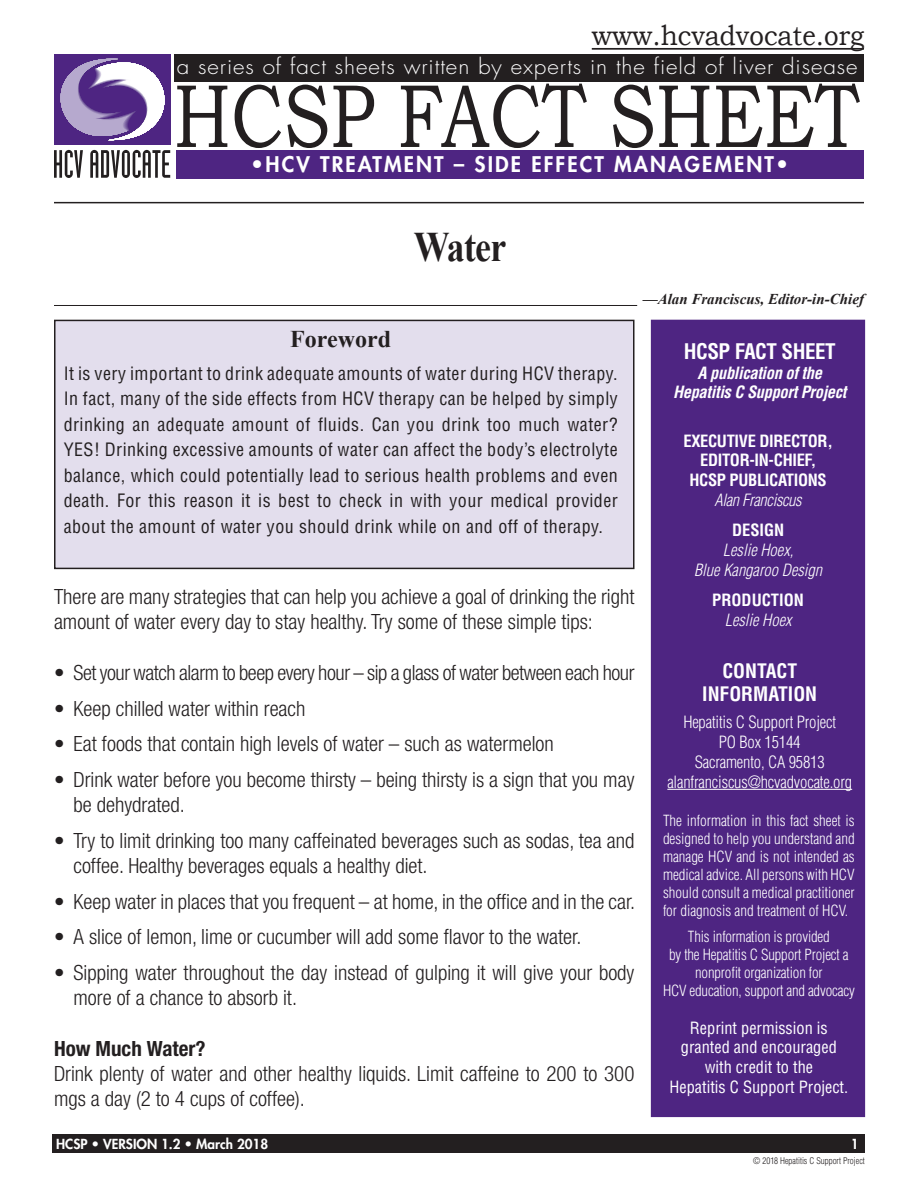
<style>
.page{position:relative;width:918px;height:1188px;background:#fff}
.page>*{position:absolute;margin:0;border:0;box-sizing:border-box;transform-origin:0 0}
.t1{font:90px "Bookman Old Style";color:#231f20;scale:.79 1}
.t2{font:700 42px "Times New Roman";letter-spacing:-.02em;color:#231f20;scale:.85 1}
.t3{font:28.5px "Bookman Old Style";color:#231f20;scale:.91 1}
.t4{font:700 24px "Times New Roman";color:#231f20}
.t5{font:300 condensed 21px/25.2px "Helvetica Neue";color:#231f20}
.t6{font:300 condensed 21px "Helvetica Neue";letter-spacing:-.02em;color:#231f20}
.t7{font:300 21px "Futura";letter-spacing:.04em;color:#fff;scale:1.07 1}
.t8{font:800 21px "Futura";letter-spacing:.1em;color:#fff}
.t9{font:700 condensed 21px "Helvetica";letter-spacing:-.02em;color:#fff}
.t10{font:700 condensed 21px "Helvetica Neue";color:#231f20}
.t11{font:700 condensed 19.5px "Helvetica";color:#fff}
.t12{font:condensed 18px/25.5px "Helvetica";letter-spacing:.025em;color:#231f20;text-align:justify}
.t13{font:300 condensed 16.5px "Helvetica";letter-spacing:-.01em;color:#fff}
.t14{font:condensed 16.5px "Helvetica";color:#fff}
.t15{font:700 condensed 16.5px "Helvetica";letter-spacing:-.02em;color:#fff}
.t16{font:italic 700 condensed 16.5px "Helvetica";letter-spacing:-.02em;color:#fff}
.t17{font:italic 300 condensed 16.5px "Helvetica";color:#fff}
.t18{font:italic 300 condensed 16.5px "Helvetica";letter-spacing:-.02em;color:#fff}
.t19{font:700 condensed 16.5px "Helvetica";color:#fff}
.t20{font:300 condensed 15px/18px "Helvetica";letter-spacing:-.01em;color:#fff;text-align:justify}
.t21{font:italic 700 15px "Times New Roman";color:#231f20}
.t22{font:800 13.5px "Futura";color:#fff}
.t23{font:300 condensed 9px "Helvetica";color:#231f20}
</style>
<div class="page">
<div style="left:53px;top:1135px;width:812px;height:18px;background:#231f20"></div>
<div style="left:55px;top:320px;width:579px;height:248px;background:#e3deed"></div>
<div style="left:54px;top:320px;width:580px;height:249px;border:2px solid #231f20"></div>
<div style="left:651px;top:320px;width:214px;height:797px;background:#4e2582"></div>
<hr style="left:54px;top:305px;width:583px;height:1px;background:#231f20">
<hr style="left:54px;top:202px;width:810px;height:1px;background:#231f20">
<hr style="left:667px;top:789px;width:185px;height:1px;background:#fff">
<div style="left:175px;top:54px;width:689px;height:28px;background:#231f20"></div>
<div style="left:176px;top:150px;width:688px;height:28px;background:#4e2582"></div>
<svg style="left:54px;top:54px;width:116px;height:124px"></svg>
<hr style="left:592px;top:48px;width:272px;height:2px;background:#231f20">
<p class="t3" style="left:592px;top:19px;width:301px">www.hcvadvocate.org</p>
<p class="t7" style="left:177px;top:53px;width:638px">a series of fact sheets written by experts in the field of liver disease</p>
<p class="t1" style="left:174px;top:65px;width:869px">HCSP FACT SHEET</p>
<p class="t8" style="left:251px;top:150px;width:538px">•HCV TREATMENT – SIDE EFFECT MANAGEMENT•</p>
<p class="t2" style="left:414px;top:218px;width:110px">Water</p>
<p class="t21" style="left:643px;top:288px;width:223px">—Alan Franciscus, Editor-in-Chief</p>
<p class="t4" style="left:290px;top:322px;width:102px">Foreword</p>
<p class="t12" style="left:64px;top:360px;width:556px">It is very important to drink adequate amounts of water during HCV therapy.<br>In fact, many of the side effects from HCV therapy can be helped by simply drinking an adequate amount of fluids. Can you drink too much water?<br>YES! Drinking excessive amounts of water can affect the body’s electrolyte balance, which could potentially lead to serious health problems and even death. For this reason it is best to check in with your medical provider about the amount of water you should drink while on and off of therapy.</p>
<p class="t5" style="left:54px;top:584px;width:582px">There are many strategies that can help you achieve a goal of drinking the right amount of water every day to stay healthy. Try some of these simple tips:</p>
<p class="t6" style="left:54px;top:660px;width:582px">• Set your watch alarm to beep every hour – sip a glass of water between each hour</p>
<p class="t5" style="left:54px;top:695px;width:253px">• Keep chilled water within reach</p>
<p class="t5" style="left:54px;top:731px;width:501px">• Eat foods that contain high levels of water – such as watermelon</p>
<p class="t5" style="left:74px;top:767px;width:562px;text-indent:-20px">• Drink water before you become thirsty – being thirsty is a sign that you may be dehydrated.</p>
<p class="t5" style="left:74px;top:828px;width:563px;text-indent:-20px">• Try to limit drinking too many caffeinated beverages such as sodas, tea and coffee. Healthy beverages equals a healthy diet.</p>
<p class="t5" style="left:54px;top:889px;width:583px">• Keep water in places that you frequent – at home, in the office and in the car.</p>
<p class="t5" style="left:54px;top:924px;width:529px">• A slice of lemon, lime or cucumber will add some flavor to the water.</p>
<p class="t5" style="left:74px;top:960px;width:562px;text-indent:-20px">• Sipping water throughout the day instead of gulping it will give your body more of a chance to absorb it.</p>
<p class="t10" style="left:54px;top:1036px;width:153px">How Much Water?</p>
<p class="t5" style="left:54px;top:1061px;width:582px">Drink plenty of water and other healthy liquids. Limit caffeine to 200 to 300 mgs a day (2 to 4 cups of coffee).</p>
<p class="t9" style="left:684px;top:339px;width:154px">HCSP FACT SHEET</p>
<p class="t16" style="left:698px;top:363px;width:126px">A publication of the</p>
<p class="t16" style="left:673px;top:382px;width:175px">Hepatitis C Support Project</p>
<p class="t15" style="left:683px;top:431px;width:151px">EXECUTIVE DIRECTOR,</p>
<p class="t15" style="left:700px;top:450px;width:118px">EDITOR-IN-CHIEF,</p>
<p class="t15" style="left:689px;top:470px;width:139px">HCSP PUBLICATIONS</p>
<p class="t18" style="left:715px;top:490px;width:89px">Alan Franciscus</p>
<p class="t15" style="left:732px;top:520px;width:54px">DESIGN</p>
<p class="t17" style="left:723px;top:540px;width:72px">Leslie Hoex,</p>
<p class="t17" style="left:694px;top:560px;width:130px">Blue Kangaroo Design</p>
<p class="t19" style="left:712px;top:590px;width:93px">PRODUCTION</p>
<p class="t17" style="left:725px;top:610px;width:68px">Leslie Hoex</p>
<p class="t11" style="left:722px;top:659px;width:76px">CONTACT</p>
<p class="t11" style="left:702px;top:682px;width:116px">INFORMATION</p>
<p class="t13" style="left:683px;top:713px;width:154px">Hepatitis C Support Project</p>
<p class="t13" style="left:719px;top:733px;width:83px">PO Box 15144</p>
<p class="t13" style="left:695px;top:752px;width:132px">Sacramento, CA 95813</p>
<p class="t13" style="left:667px;top:772px;width:186px">alanfranciscus@hcvadvocate.org</p>
<p class="t20" style="left:663px;top:812px;width:193px">The information in this fact sheet is designed to help you understand and manage HCV and is not intended as medical advice. All persons with HCV should consult a medical practitioner for diagnosis and treatment of HCV.</p>
<p class="t20" style="left:688px;top:927px;width:143px">This information is provided</p>
<p class="t20" style="left:669px;top:945px;width:181px;text-align:center">by the Hepatitis C Support Project a nonprofit organization for</p>
<p class="t20" style="left:663px;top:981px;width:193px">HCV education, support and advocacy</p>
<p class="t14" style="left:690px;top:1017px;width:139px">Reprint permission is</p>
<p class="t14" style="left:681px;top:1037px;width:158px">granted and encouraged</p>
<p class="t14" style="left:705px;top:1057px;width:110px">with credit to the</p>
<p class="t14" style="left:670px;top:1077px;width:180px">Hepatitis C Support Project.</p>
<p class="t22" style="left:56px;top:1135px;width:214px">HCSP • VERSION 1.2 • March 2018</p>
<p class="t22" style="left:851px;top:1135px;width:9px">1</p>
<p class="t23" style="left:753px;top:1156px;width:113px">© 2018 Hepatitis C Support Project</p>
</div>
